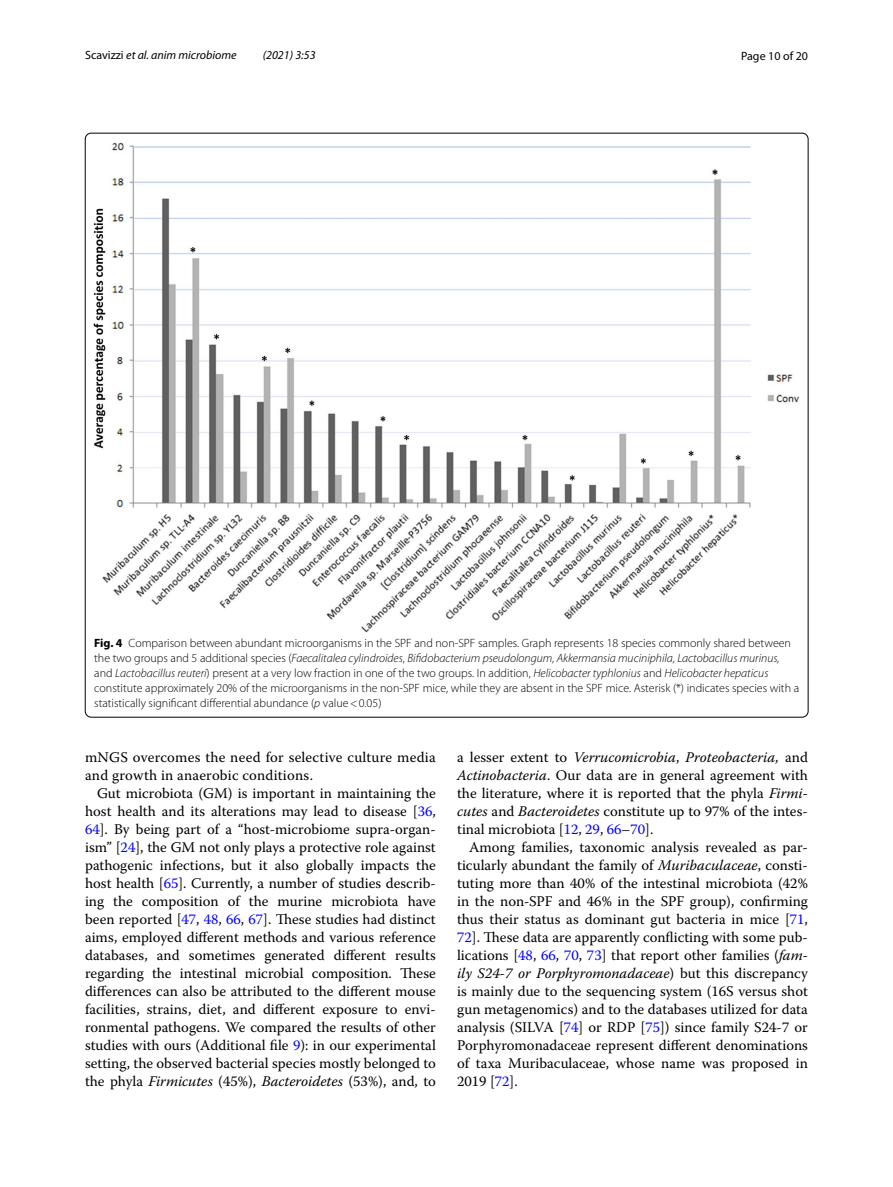
<style>
.page{position:relative;width:893px;height:1187px;background:#fff}
.page>*{position:absolute;margin:0;border:0;box-sizing:border-box;transform-origin:0 0}
.t1{font:14.7px/18px "Warnock Pro";letter-spacing:.005em;color:#000;text-align:justify}
.t2{font:300 12px/15px "Myriad Pro";color:#000}
.t3{font:italic 12px "Myriad Pro";color:#000}
.t4{font:12px "Myriad Pro";color:#000}
.s1{font-style:normal}
.s2{font-weight:700}
.s3{font-style:italic}
.s4{color:#00f}
</style>
<div class="page">
<img style="left:94px;top:142px;width:706px;height:490px">
<p class="t3" style="left:85px;top:48px;width:153px"><span class="s1">Scavizzi</span> et al. anim microbiome</p>
<p class="t3" style="left:263px;top:48px;width:54px">(2021) 3:53</p>
<p class="t4" style="left:741px;top:48px;width:68px">Page 10 of 20</p>
<p class="t2" style="left:94px;top:636px;width:706px"><span class="s2">Fig. 4</span> Comparison between abundant microorganisms in the SPF and non-SPF samples. Graph represents 18 species commonly shared between the two groups and 5 additional species (<span class="s3">Faecalitalea cylindroides</span>, <span class="s3">Bifidobacterium pseudolongum, Akkermansia muciniphila, Lactobacillus murinus, </span>and <span class="s3">Lactobacillus reuteri</span>) present at a very low fraction in one of the two groups. In addition, <span class="s3">Helicobacter typhlonius</span> and <span class="s3">Helicobacter hepaticus </span>constitute approximately 20% of the microorganisms in the non-SPF mice, while they are absent in the SPF mice. Asterisk (*) indicates species with a statistically significant differential abundance (<span class="s3">p</span> value&lt;0.05)</p>
<p class="t1" style="left:85px;top:747px;width:352px">mNGS overcomes the need for selective culture media and growth in anaerobic conditions.</p>
<p class="t1" style="left:85px;top:783px;width:352px;text-indent:12px">Gut microbiota (GM) is important in maintaining the host health and its alterations may lead to disease [<span class="s4">36</span>, <span class="s4">64</span>]. By being part of a “host-microbiome supra-organ&shy;ism” [<span class="s4">24</span>], the GM not only plays a protective role against pathogenic infections, but it also globally impacts the host health [<span class="s4">65</span>]. Currently, a number of studies describ&shy;ing the composition of the murine microbiota have been reported [<span class="s4">47</span>, <span class="s4">48</span>, <span class="s4">66</span>, <span class="s4">67</span>]. These studies had distinct aims, employed different methods and various reference databases, and sometimes generated different results regarding the intestinal microbial composition. These differences can also be attributed to the different mouse facilities, strains, diet, and different exposure to envi&shy;ronmental pathogens. We compared the results of other studies with ours (Additional file <span class="s4">9</span>): in our experimental setting, the observed bacterial species mostly belonged to the phyla <span class="s3">Firmicutes</span> (45%), <span class="s3">Bacteroidetes</span> (53%), and, to</p>
<p class="t1" style="left:457px;top:747px;width:352px">a lesser extent to <span class="s3">Verrucomicrobia</span>, <span class="s3">Proteobacteria,</span> and <span class="s3">Actinobacteria</span>. Our data are in general agreement with the literature, where it is reported that the phyla <span class="s3">Firmi&shy;cutes</span> and <span class="s3">Bacteroidetes</span> constitute up to 97% of the intes&shy;tinal microbiota [<span class="s4">12</span>, <span class="s4">29</span>, <span class="s4">66</span>–<span class="s4">70</span>].</p>
<p class="t1" style="left:457px;top:837px;width:352px;text-indent:12px">Among families, taxonomic analysis revealed as par&shy;ticularly abundant the family of <span class="s3">Muribaculaceae</span>, consti&shy;tuting more than 40% of the intestinal microbiota (42% in the non-SPF and 46% in the SPF group), confirming thus their status as dominant gut bacteria in mice [<span class="s4">71</span>, <span class="s4">72</span>]. These data are apparently conflicting with some pub&shy;lications [<span class="s4">48</span>, <span class="s4">66</span>, <span class="s4">70</span>, <span class="s4">73</span>] that report other families (<span class="s3">fam&shy;ily S24-7 or Porphyromonadaceae</span>) but this discrepancy is mainly due to the sequencing system (16S versus shot gun metagenomics) and to the databases utilized for data analysis (SILVA [<span class="s4">74</span>] or RDP [<span class="s4">75</span>]) since family S24-7 or Porphyromonadaceae represent different denominations of taxa Muribaculaceae, whose name was proposed in 2019 [<span class="s4">72</span>].</p>
</div>
